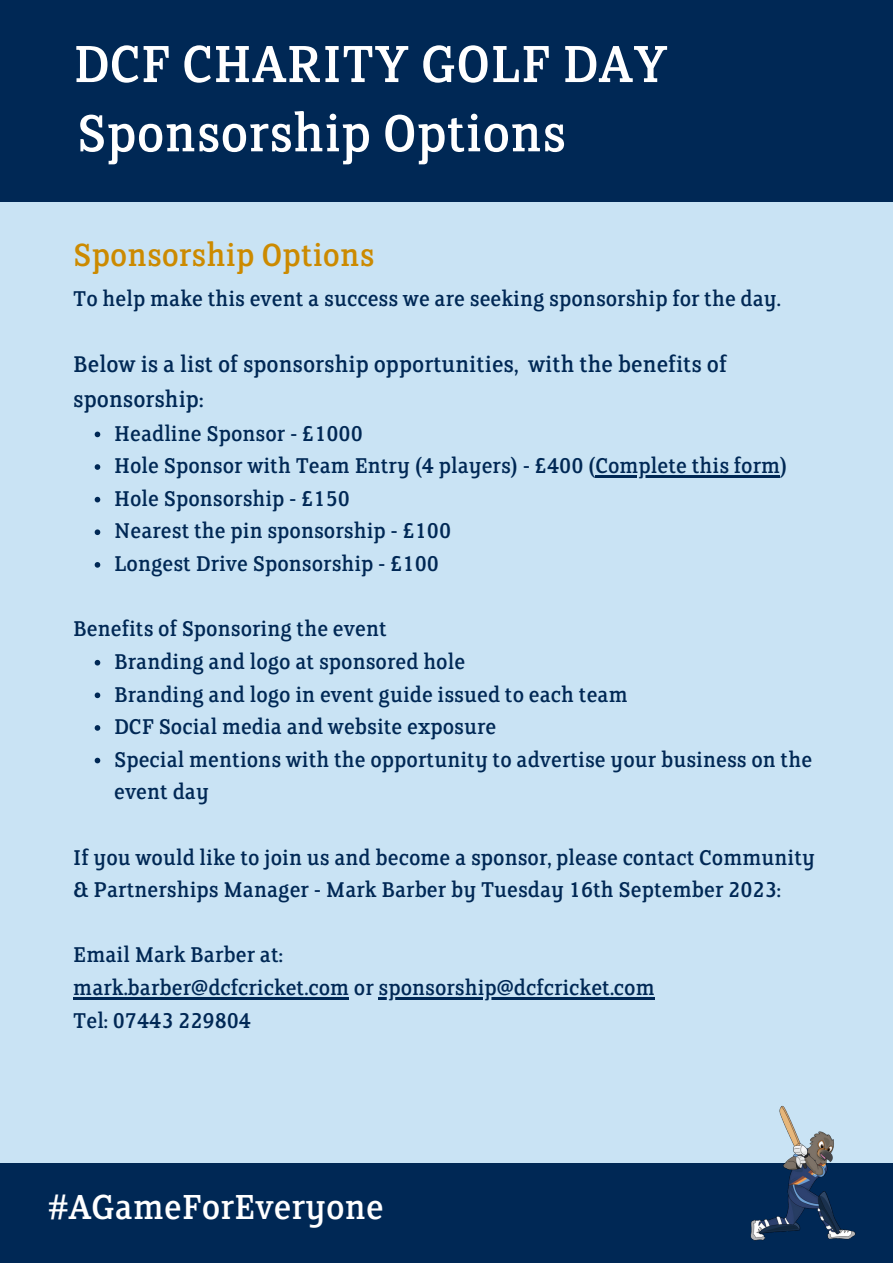
<style>
.page{position:relative;width:893px;height:1264px;background:#fff}
.page>*{position:absolute;margin:0;border:0;box-sizing:border-box;transform-origin:0 0}
.t1{font:58.5px "FS Clerkenwell";color:#fff}
.t2{font:39px "FS Clerkenwell";color:#fff}
.t3{font:36px "FS Clerkenwell";color:#cc8a00}
.t4{font:25.5px/34.8px "FS Clerkenwell";color:#002855}
.t5{font:24px/32.5px "FS Clerkenwell";color:#002855}
</style>
<div class="page">
<div style="left:0;top:0;width:892px;height:1262px;background:#c9e3f4"></div>
<div style="left:0;top:0;width:892px;height:202px;background:#002855"></div>
<div style="left:1px;top:1163px;width:891px;height:99px;background:#002855"></div>
<svg style="left:95px;top:431px;width:5px;height:6px"></svg>
<svg style="left:95px;top:464px;width:5px;height:6px"></svg>
<hr style="left:595px;top:475px;width:185px;height:2px;background:#002855">
<svg style="left:95px;top:497px;width:5px;height:5px"></svg>
<svg style="left:95px;top:529px;width:5px;height:6px"></svg>
<svg style="left:95px;top:562px;width:5px;height:5px"></svg>
<svg style="left:95px;top:660px;width:5px;height:5px"></svg>
<svg style="left:95px;top:692px;width:5px;height:6px"></svg>
<svg style="left:95px;top:725px;width:5px;height:5px"></svg>
<svg style="left:95px;top:757px;width:5px;height:6px"></svg>
<hr style="left:73px;top:997px;width:276px;height:2px;background:#002855">
<hr style="left:378px;top:997px;width:276px;height:2px;background:#002855">
<img style="left:750px;top:1105px;width:106px;height:136px">
<p class="t1" style="left:73px;top:42px;width:596px">DCF CHARITY GOLF DAY</p>
<p class="t1" style="left:77px;top:111px;width:491px">Sponsorship Options</p>
<p class="t3" style="left:73px;top:241px;width:302px">Sponsorship Options</p>
<p class="t5" style="left:73px;top:284px;width:709px">To help make this event a success we are seeking sponsorship for the day.</p>
<p class="t4" style="left:73px;top:348px;width:655px">Below is a list of sponsorship opportunities, with the benefits of sponsorship:</p>
<p class="t5" style="left:114px;top:419px;width:250px">Headline Sponsor - £1000</p>
<p class="t5" style="left:114px;top:451px;width:674px">Hole Sponsor with Team Entry (4 players) - £400 (Complete this form)</p>
<p class="t5" style="left:114px;top:484px;width:237px">Hole Sponsorship - £150</p>
<p class="t5" style="left:114px;top:516px;width:338px">Nearest the pin sponsorship - £100</p>
<p class="t5" style="left:114px;top:549px;width:326px">Longest Drive Sponsorship - £100</p>
<p class="t5" style="left:73px;top:614px;width:315px">Benefits of Sponsoring the event</p>
<p class="t5" style="left:114px;top:647px;width:353px">Branding and logo at sponsored hole</p>
<p class="t5" style="left:114px;top:679px;width:515px">Branding and logo in event guide issued to each team</p>
<p class="t5" style="left:114px;top:712px;width:384px">DCF Social media and website exposure</p>
<p class="t5" style="left:114px;top:744px;width:699px">Special mentions with the opportunity to advertise your business on the event day</p>
<p class="t5" style="left:73px;top:842px;width:743px">If you would like to join us and become a sponsor, please contact Community &amp; Partnerships Manager - Mark Barber by Tuesday 16th September 2023:</p>
<p class="t5" style="left:73px;top:940px;width:211px">Email Mark Barber at:</p>
<p class="t5" style="left:73px;top:973px;width:583px">mark.barber@dcfcricket.com or sponsorship@dcfcricket.com</p>
<p class="t5" style="left:73px;top:1005px;width:179px">Tel: 07443 229804</p>
<p class="t2" style="left:49px;top:1191px;width:336px">#AGameForEveryone</p>
</div>
